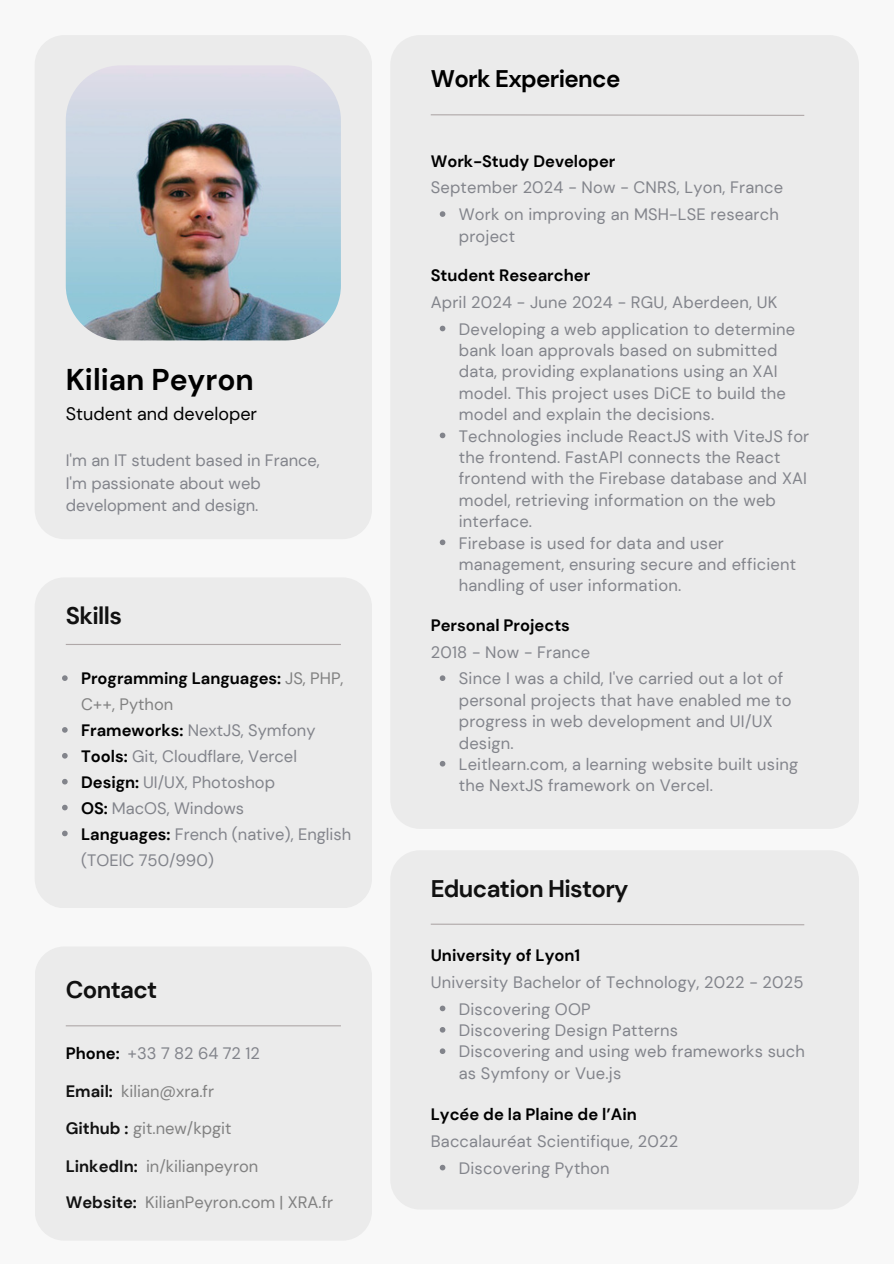
<style>
.page{position:relative;width:894px;height:1264px;background:#fff}
.page>*{position:absolute;margin:0;border:0;box-sizing:border-box;transform-origin:0 0}
.t1{font:700 30px "DM Sans";color:#000}
.t2{font:700 24px "DM Sans";letter-spacing:-.025em;color:#111}
.t3{font:700 24px "DM Sans";letter-spacing:-.025em;color:#000}
.t4{font:18px "DM Sans";color:#000}
.t5{font:16.5px/21.3px "DM Sans";letter-spacing:.01em;color:#82848b}
.t6{font:700 16.5px/25.8px "DM Sans";color:#000}
.t7{font:16.5px "DM Sans";color:#818181}
.t8{font:700 16.5px "DM Sans";color:#111}
.s1{font-weight:400;color:#818181}
.s2{font-weight:700;color:#000}
.s3{font-weight:700;color:#111}
</style>
<div class="page">
<div style="left:0;top:0;width:893px;height:1263px;background:#f8f8f8"></div>
<div style="left:35px;top:35px;width:337px;height:504px;background:#ebebeb;border-radius:30px"></div>
<div style="left:35px;top:577px;width:337px;height:331px;background:#ebebeb;border-radius:30px"></div>
<div style="left:35px;top:946px;width:336px;height:294px;background:#ebebeb;border-radius:30px"></div>
<img style="left:66px;top:65px;width:275px;height:275px;border-radius:55px">
<hr style="left:66px;top:644px;width:275px;height:1px;background:#afa8a8">
<hr style="left:66px;top:1025px;width:275px;height:1px;background:#afa8a8">
<div style="left:390px;top:35px;width:468px;height:793px;background:#ebebeb;border-radius:30px"></div>
<div style="left:390px;top:850px;width:468px;height:359px;background:#ebebeb;border-radius:30px"></div>
<svg style="left:430px;top:114px;width:375px;height:2px"></svg>
<svg style="left:430px;top:923px;width:375px;height:2px"></svg>
<svg style="left:62px;top:675px;width:6px;height:6px"></svg>
<svg style="left:62px;top:727px;width:6px;height:5px"></svg>
<svg style="left:62px;top:753px;width:6px;height:5px"></svg>
<svg style="left:62px;top:779px;width:6px;height:5px"></svg>
<svg style="left:62px;top:804px;width:6px;height:6px"></svg>
<svg style="left:62px;top:830px;width:6px;height:6px"></svg>
<svg style="left:439px;top:326px;width:6px;height:5px"></svg>
<svg style="left:439px;top:432px;width:6px;height:6px"></svg>
<svg style="left:439px;top:539px;width:6px;height:6px"></svg>
<svg style="left:439px;top:1005px;width:6px;height:6px"></svg>
<svg style="left:439px;top:1027px;width:6px;height:5px"></svg>
<svg style="left:439px;top:1048px;width:6px;height:6px"></svg>
<svg style="left:439px;top:1164px;width:6px;height:6px"></svg>
<svg style="left:439px;top:675px;width:6px;height:6px"></svg>
<svg style="left:439px;top:761px;width:6px;height:5px"></svg>
<svg style="left:439px;top:211px;width:6px;height:6px"></svg>
<h1 class="t1" style="left:66px;top:361px;width:189px">Kilian Peyron</h1>
<p class="t4" style="left:66px;top:402px;width:193px">Student and developer</p>
<p class="t5" style="left:66px;top:449px;width:255px;line-height:22.5px">I'm an IT student based in France,<br>I'm passionate about web development and design.</p>
<p class="t2" style="left:66px;top:600px;width:58px">Skills</p>
<h2 class="t6" style="left:81px;top:665px;width:264px">Programming Languages: <span class="s1">JS, PHP,<br>C++, Python</span></h2>
<p class="t5" style="left:81px;top:719px;width:236px"><span class="s2">Frameworks:</span> NextJS, Symfony</p>
<p class="t5" style="left:81px;top:745px;width:217px"><span class="s2">Tools:</span> Git, Cloudflare, Vercel</p>
<p class="t5" style="left:81px;top:771px;width:195px"><span class="s2">Design:</span> UI/UX, Photoshop</p>
<p class="t5" style="left:81px;top:797px;width:164px"><span class="s2">OS:</span> MacOS, Windows</p>
<p class="t5" style="left:81px;top:821px;width:271px;line-height:25.8px"><span class="s2">Languages:</span> French (native), English (TOEIC 750/990)</p>
<p class="t2" style="left:66px;top:973px;width:93px">Contact</p>
<p class="t5" style="left:66px;top:1042px;width:195px"><span class="s2">Phone:</span> +33 7 82 64 72 12</p>
<p class="t8" style="left:66px;top:1080px;width:49px">Email:</p>
<p class="t7" style="left:121px;top:1080px;width:94px">kilian@xra.fr</p>
<p class="t7" style="left:66px;top:1117px;width:167px"><span class="s3">Github :</span> git.new/kpgit</p>
<p class="t8" style="left:66px;top:1155px;width:73px">LinkedIn:</p>
<p class="t7" style="left:146px;top:1155px;width:114px">in/kilianpeyron</p>
<p class="t8" style="left:66px;top:1191px;width:73px">Website:</p>
<p class="t7" style="left:145px;top:1191px;width:189px">KilianPeyron.com | XRA.fr</p>
<p class="t3" style="left:430px;top:64px;width:191px">Work Experience</p>
<p class="t6" style="left:430px;top:148px;width:186px">Work-Study Developer</p>
<p class="t5" style="left:430px;top:177px;width:354px">September 2024 - Now - CNRS, Lyon, France</p>
<p class="t5" style="left:458px;top:204px;width:321px">Work on improving an MSH-LSE research project</p>
<h2 class="t6" style="left:430px;top:263px;width:161px">Student Researcher</h2>
<p class="t5" style="left:430px;top:291px;width:348px">April 2024 - June 2024 - RGU, Aberdeen, UK</p>
<p class="t5" style="left:458px;top:318px;width:338px">Developing a web application to determine bank loan approvals based on submitted data, providing explanations using an XAI model. This project uses DiCE to build the model and explain the decisions.</p>
<p class="t5" style="left:458px;top:425px;width:352px">Technologies include ReactJS with ViteJS for the frontend. FastAPI connects the React frontend with the Firebase database and XAI model, retrieving information on the web interface.</p>
<p class="t5" style="left:458px;top:532px;width:339px">Firebase is used for data and user management, ensuring secure and efficient handling of user information.</p>
<h2 class="t6" style="left:430px;top:612px;width:141px">Personal Projects</h2>
<p class="t5" style="left:430px;top:641px;width:161px">2018 - Now - France</p>
<p class="t5" style="left:458px;top:668px;width:334px">Since I was a child, I've carried out a lot of personal projects that have enabled me to progress in web development and UI/UX design.</p>
<p class="t5" style="left:458px;top:753px;width:341px">Leitlearn.com, a learning website built using the NextJS framework on Vercel.</p>
<p class="t2" style="left:430px;top:873px;width:199px">Education History</p>
<p class="t6" style="left:430px;top:942px;width:151px">University of Lyon1</p>
<p class="t5" style="left:430px;top:971px;width:374px">University Bachelor of Technology, 2022 - 2025</p>
<h2 class="t5" style="left:458px;top:998px;width:133px">Discovering OOP</h2>
<p class="t5" style="left:458px;top:1019px;width:220px">Discovering Design Patterns</p>
<p class="t5" style="left:458px;top:1041px;width:347px">Discovering and using web frameworks such as Symfony or Vue.js</p>
<p class="t6" style="left:430px;top:1101px;width:207px">Lycée de la Plaine de l’Ain</p>
<p class="t5" style="left:430px;top:1130px;width:249px">Baccalauréat Scientifique, 2022</p>
<p class="t5" style="left:458px;top:1157px;width:152px">Discovering Python</p>
</div>
